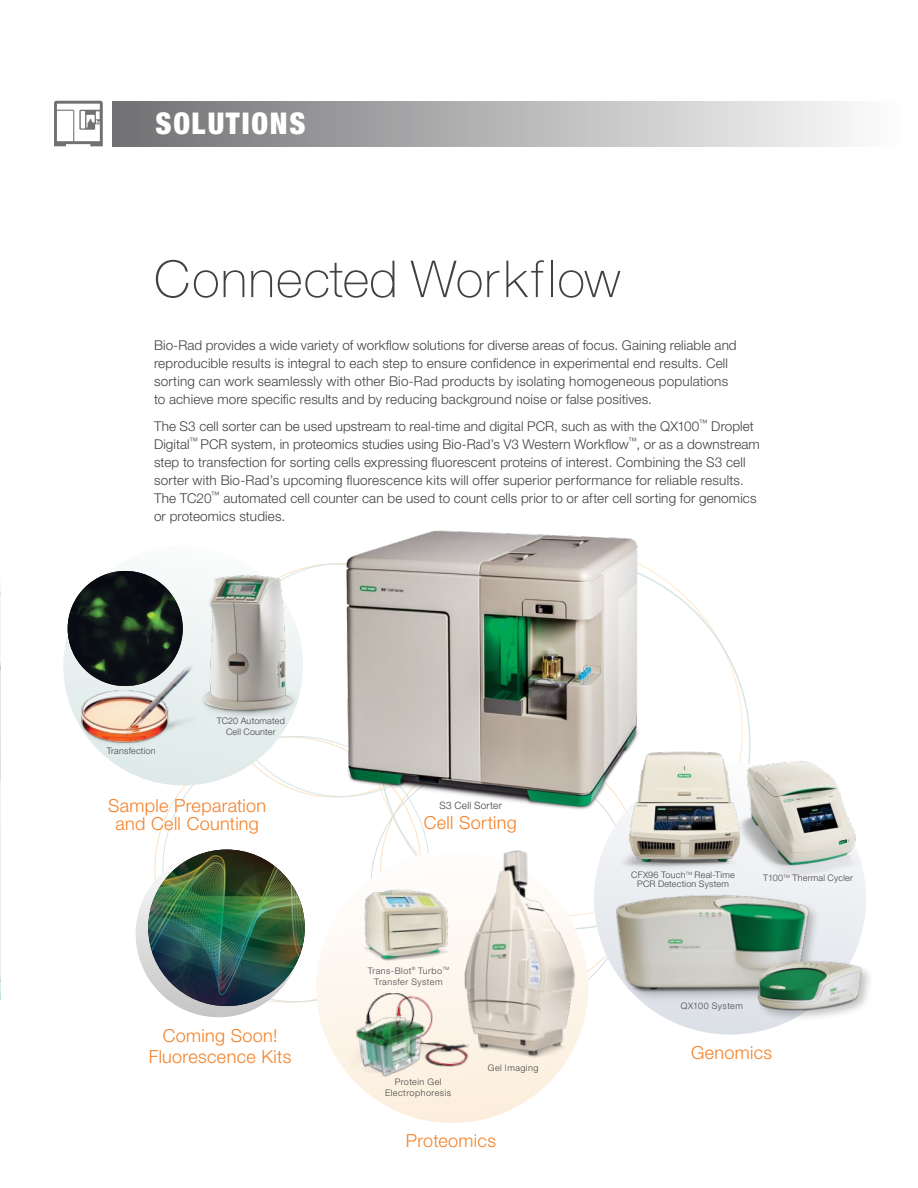
<style>
.page{position:relative;width:918px;height:1188px;background:#fff}
.page>*{position:absolute;margin:0;border:0;box-sizing:border-box;transform-origin:0 0}
.t1{font:100 51px "Helvetica Neue LT Std";letter-spacing:.025em;color:#414042}
.t2{font:900 condensed 30px "Helvetica Neue LT Std";color:#fff}
.t3{font:300 18px/18px "Helvetica Neue LT Std";letter-spacing:.02em;color:#f58025;text-align:center}
.t4{font:300 13.5px/18px "Helvetica Neue LT Std";letter-spacing:.01em;color:#414042}
.t5{font:300 10.2px "Helvetica Neue LT Std";letter-spacing:.02em;color:#414042}
.t6{font:300 9px/9px "Helvetica Neue LT Std";letter-spacing:.025em;color:#414042;text-align:center}
.t7{font:300 9px/11.2px "Helvetica Neue LT Std";letter-spacing:.05em;color:#464547;text-align:center}
.t8{font:300 9px/11.2px "Helvetica Neue LT Std";letter-spacing:.055em;color:#414042;text-align:center}
</style>
<div class="page">
<div style="left:112px;top:101px;width:789px;height:45px;background:linear-gradient(to right,#706f72,#fdfdfd)"></div>
<svg style="left:54px;top:101px;width:49px;height:45px"></svg>
<img style="left:0;top:585px;width:1px;height:415px">
<svg style="left:153px;top:781px;width:276px;height:221px"></svg>
<svg style="left:216px;top:732px;width:115px;height:74px"></svg>
<img style="left:331px;top:530px;width:356px;height:282px">
<div style="left:316px;top:851px;width:272px;height:272px;background:linear-gradient(to bottom,#fefefe,#fceedd);border-radius:50%"></div>
<img style="left:350px;top:993px;width:125px;height:86px">
<img style="left:361px;top:883px;width:91px;height:80px">
<img style="left:454px;top:850px;width:129px;height:214px">
<div style="left:594px;top:762px;width:272px;height:273px;background:#edeff3;border-radius:50%"></div>
<img style="left:606px;top:895px;width:264px;height:140px">
<img style="left:755px;top:761px;width:102px;height:114px">
<img style="left:619px;top:737px;width:136px;height:131px">
<svg style="left:63px;top:546px;width:240px;height:239px;fill:#e2edec"></svg>
<img style="left:68px;top:571px;width:115px;height:115px;border-radius:58px">
<img style="left:63px;top:658px;width:137px;height:112px">
<img style="left:156px;top:560px;width:177px;height:171px">
<svg style="left:135px;top:849px;width:168px;height:169px"></svg>
<img style="left:148px;top:850px;width:157px;height:156px;border-radius:78px">
<h2 class="t2" style="left:156px;top:105px;width:35px">SOLUTION</h2>
<h2 class="t2" style="left:290px;top:105px;width:18px">S</h2>
<h1 class="t1" style="left:154px;top:250px;width:468px">Connected Workflow</h1>
<p class="t4" style="left:154px;top:336px;width:584px">Bio-Rad provides a wide variety of workflow solutions for diverse areas of focus. Gaining reliable and reproducible results is integral to each step to ensure confidence in experimental end results. Cell sorting can work seamlessly with other Bio-Rad products by isolating homogeneous populations to achieve more specific results and by reducing background noise or false positives.</p>
<p class="t4" style="left:154px;top:417px;width:607px">The S3 cell sorter can be used upstream to real-time and digital PCR, such as with the QX100<sup>™</sup> Droplet Digital<sup>™</sup> PCR system, in proteomics studies using Bio-Rad’s V3 Western Workflow<sup>™</sup>, or as a downstream step to transfection for sorting cells expressing fluorescent proteins of interest. Combining the S3 cell sorter with Bio-Rad’s upcoming fluorescence kits will offer superior performance for reliable results.<br>The TC20<sup>™</sup> automated cell counter can be used to count cells prior to or after cell sorting for genomics or proteomics studies.</p>
<p class="t6" style="left:107px;top:746px;width:50px">Transfection</p>
<p class="t6" style="left:217px;top:715px;width:69px;line-height:11.2px">TC20 Automated<br>Cell Counter</p>
<h3 class="t3" style="left:108px;top:796px;width:160px">Sample Preparation and Cell Counting</h3>
<h3 class="t3" style="left:149px;top:1025px;width:144px;line-height:21px">Coming Soon!<br>Fluorescence Kits</h3>
<p class="t5" style="left:440px;top:799px;width:64px">S3 Cell Sorter</p>
<h3 class="t3" style="left:424px;top:813px;width:95px">Cell Sorting</h3>
<p class="t7" style="left:368px;top:965px;width:83px">Trans-Blot<sup>®</sup> Turbo<sup>TM<br></sup>Transfer System</p>
<p class="t8" style="left:385px;top:1075px;width:68px">Protein Gel<br>Electrophoresis</p>
<p class="t8" style="left:488px;top:1062px;width:52px">Gel Imaging</p>
<h3 class="t3" style="left:406px;top:1131px;width:92px">Proteomics</h3>
<p class="t6" style="left:631px;top:870px;width:105px">CFX96 Touch<sup>TM</sup> Real-Time<br>PCR Detection System</p>
<p class="t6" style="left:763px;top:873px;width:91px">T100<sup>TM</sup> Thermal Cycler</p>
<p class="t7" style="left:681px;top:1000px;width:64px">QX100 System</p>
<h3 class="t3" style="left:691px;top:1043px;width:83px">Genomics</h3>
</div>
